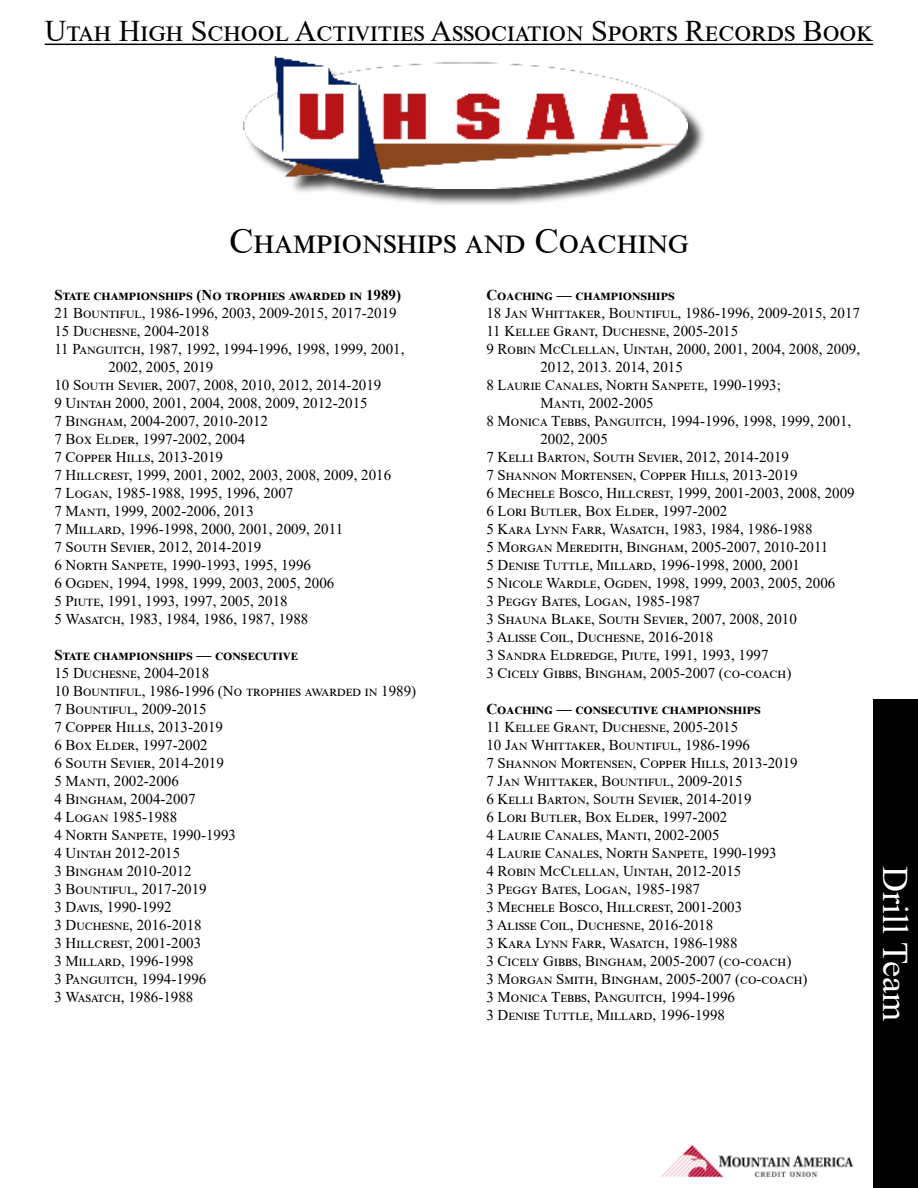
<style>
.page{position:relative;width:918px;height:1188px;background:#fff}
.page>*{position:absolute;margin:0;border:0;box-sizing:border-box;transform-origin:0 0}
.t1{font:36px "Times New Roman";color:#000}
.t2{font:36px "Times New Roman";color:#fff}
.t3{font:30px "Times New Roman";color:#000}
.t4{font:15px/18px "Times New Roman";color:#000}
.t5{font:700 15px "Times New Roman";color:#000}
</style>
<div class="page">
<hr style="left:45px;top:44px;width:828px;height:1px;background:#000">
<div style="left:245px;top:60px;width:461px;height:147px;background:#000;opacity:.75"></div>
<img style="left:243px;top:57px;width:445px;height:131px">
<img style="left:661px;top:1144px;width:193px;height:34px">
<div style="left:873px;top:699px;width:45px;height:489px;background:#000"></div>
<h2 class="t3" style="left:45px;top:10px;width:830px">Utah High School Activities Association Sports Records Book</h2>
<h1 class="t1" style="left:230px;top:215px;width:461px">Championships and Coaching</h1>
<p class="t5" style="left:54px;top:284px;width:348px">State championships (No trophies awarded in 1989)</p>
<p class="t4" style="left:54px;top:303px;width:344px">21 Bountiful, 1986-1996, 2003, 2009-2015, 2017-2019</p>
<p class="t4" style="left:54px;top:321px;width:156px">15 Duchesne, 2004-2018</p>
<p class="t4" style="left:54px;top:339px;width:352px">11 Panguitch, 1987, 1992, 1994-1996, 1998, 1999, 2001,</p>
<p class="t4" style="left:108px;top:357px;width:107px">2002, 2005, 2019</p>
<p class="t4" style="left:54px;top:375px;width:329px">10 South Sevier, 2007, 2008, 2010, 2012, 2014-2019</p>
<p class="t4" style="left:54px;top:393px;width:315px">9 Uintah 2000, 2001, 2004, 2008, 2009, 2012-2015</p>
<p class="t4" style="left:54px;top:411px;width:215px">7 Bingham, 2004-2007, 2010-2012</p>
<p class="t4" style="left:54px;top:429px;width:192px">7 Box Elder, 1997-2002, 2004</p>
<p class="t4" style="left:54px;top:447px;width:170px">7 Copper Hills, 2013-2019</p>
<p class="t4" style="left:54px;top:465px;width:338px">7 Hillcrest, 1999, 2001, 2002, 2003, 2008, 2009, 2016</p>
<p class="t4" style="left:54px;top:483px;width:241px">7 Logan, 1985-1988, 1995, 1996, 2007</p>
<p class="t4" style="left:54px;top:501px;width:201px">7 Manti, 1999, 2002-2006, 2013</p>
<p class="t4" style="left:54px;top:519px;width:290px">7 Millard, 1996-1998, 2000, 2001, 2009, 2011</p>
<p class="t4" style="left:54px;top:537px;width:209px">7 South Sevier, 2012, 2014-2019</p>
<p class="t4" style="left:54px;top:555px;width:258px">6 North Sanpete, 1990-1993, 1995, 1996</p>
<p class="t4" style="left:54px;top:573px;width:281px">6 Ogden, 1994, 1998, 1999, 2003, 2005, 2006</p>
<p class="t4" style="left:54px;top:591px;width:235px">5 Piute, 1991, 1993, 1997, 2005, 2018</p>
<p class="t4" style="left:54px;top:609px;width:255px">5 Wasatch, 1983, 1984, 1986, 1987, 1988</p>
<p class="t5" style="left:54px;top:644px;width:245px">State championships — consecutive</p>
<p class="t4" style="left:54px;top:663px;width:363px">15 Duchesne, 2004-2018<br>10 Bountiful, 1986-1996 (No trophies awarded in 1989)<br>7 Bountiful, 2009-2015<br>7 Copper Hills, 2013-2019<br>6 Box Elder, 1997-2002<br>6 South Sevier, 2014-2019<br>5 Manti, 2002-2006<br>4 Bingham, 2004-2007<br>4 Logan 1985-1988<br>4 North Sanpete, 1990-1993<br>4 Uintah 2012-2015<br>3 Bingham 2010-2012<br>3 Bountiful, 2017-2019<br>3 Davis, 1990-1992<br>3 Duchesne, 2016-2018<br>3 Hillcrest, 2001-2003<br>3 Millard, 1996-1998<br>3 Panguitch, 1994-1996<br>3 Wasatch, 1986-1988</p>
<p class="t5" style="left:486px;top:284px;width:190px">Coaching — championships</p>
<p class="t4" style="left:486px;top:303px;width:375px">18 Jan Whittaker, Bountiful, 1986-1996, 2009-2015, 2017</p>
<p class="t4" style="left:486px;top:321px;width:253px">11 Kellee Grant, Duchesne, 2005-2015</p>
<p class="t4" style="left:486px;top:339px;width:375px">9 Robin McClellan, Uintah, 2000, 2001, 2004, 2008, 2009,</p>
<p class="t4" style="left:540px;top:357px;width:144px">2012, 2013. 2014, 2015</p>
<p class="t4" style="left:486px;top:375px;width:296px">8 Laurie Canales, North Sanpete, 1990-1993;</p>
<p class="t4" style="left:540px;top:393px;width:115px">Manti, 2002-2005</p>
<p class="t4" style="left:486px;top:411px;width:366px">8 Monica Tebbs, Panguitch, 1994-1996, 1998, 1999, 2001,</p>
<p class="t4" style="left:540px;top:429px;width:69px">2002, 2005</p>
<p class="t4" style="left:486px;top:447px;width:304px">7 Kelli Barton, South Sevier, 2012, 2014-2019</p>
<p class="t4" style="left:486px;top:465px;width:313px">7 Shannon Mortensen, Copper Hills, 2013-2019</p>
<p class="t4" style="left:486px;top:483px;width:370px">6 Mechele Bosco, Hillcrest, 1999, 2001-2003, 2008, 2009</p>
<p class="t4" style="left:486px;top:501px;width:243px">6 Lori Butler, Box Elder, 1997-2002</p>
<p class="t4" style="left:486px;top:519px;width:328px">5 Kara Lynn Farr, Wasatch, 1983, 1984, 1986-1988</p>
<p class="t4" style="left:486px;top:537px;width:344px">5 Morgan Meredith, Bingham, 2005-2007, 2010-2011</p>
<p class="t4" style="left:486px;top:555px;width:315px">5 Denise Tuttle, Millard, 1996-1998, 2000, 2001</p>
<p class="t4" style="left:486px;top:573px;width:351px">5 Nicole Wardle, Ogden, 1998, 1999, 2003, 2005, 2006</p>
<p class="t4" style="left:486px;top:591px;width:215px">3 Peggy Bates, Logan, 1985-1987</p>
<p class="t4" style="left:486px;top:609px;width:312px">3 Shauna Blake, South Sevier, 2007, 2008, 2010</p>
<p class="t4" style="left:486px;top:627px;width:228px">3 Alisse Coil, Duchesne, 2016-2018</p>
<p class="t4" style="left:486px;top:645px;width:284px">3 Sandra Eldredge, Piute, 1991, 1993, 1997</p>
<p class="t4" style="left:486px;top:663px;width:306px">3 Cicely Gibbs, Bingham, 2005-2007 (co-coach)</p>
<p class="t5" style="left:486px;top:698px;width:276px">Coaching — consecutive championships</p>
<p class="t4" style="left:486px;top:717px;width:323px">11 Kellee Grant, Duchesne, 2005-2015<br>10 Jan Whittaker, Bountiful, 1986-1996<br>7 Shannon Mortensen, Copper Hills, 2013-2019<br>7 Jan Whittaker, Bountiful, 2009-2015<br>6 Kelli Barton, South Sevier, 2014-2019<br>6 Lori Butler, Box Elder, 1997-2002<br>4 Laurie Canales, Manti, 2002-2005<br>4 Laurie Canales, North Sanpete, 1990-1993<br>4 Robin McClellan, Uintah, 2012-2015<br>3 Peggy Bates, Logan, 1985-1987<br>3 Mechele Bosco, Hillcrest, 2001-2003<br>3 Alisse Coil, Duchesne, 2016-2018<br>3 Kara Lynn Farr, Wasatch, 1986-1988<br>3 Cicely Gibbs, Bingham, 2005-2007 (co-coach)<br>3 Morgan Smith, Bingham, 2005-2007 (co-coach)<br>3 Monica Tebbs, Panguitch, 1994-1996<br>3 Denise Tuttle, Millard, 1996-1998</p>
<h1 class="t2" style="left:920px;top:866px;width:157px;rotate:90deg">Drill Team</h1>
</div>
